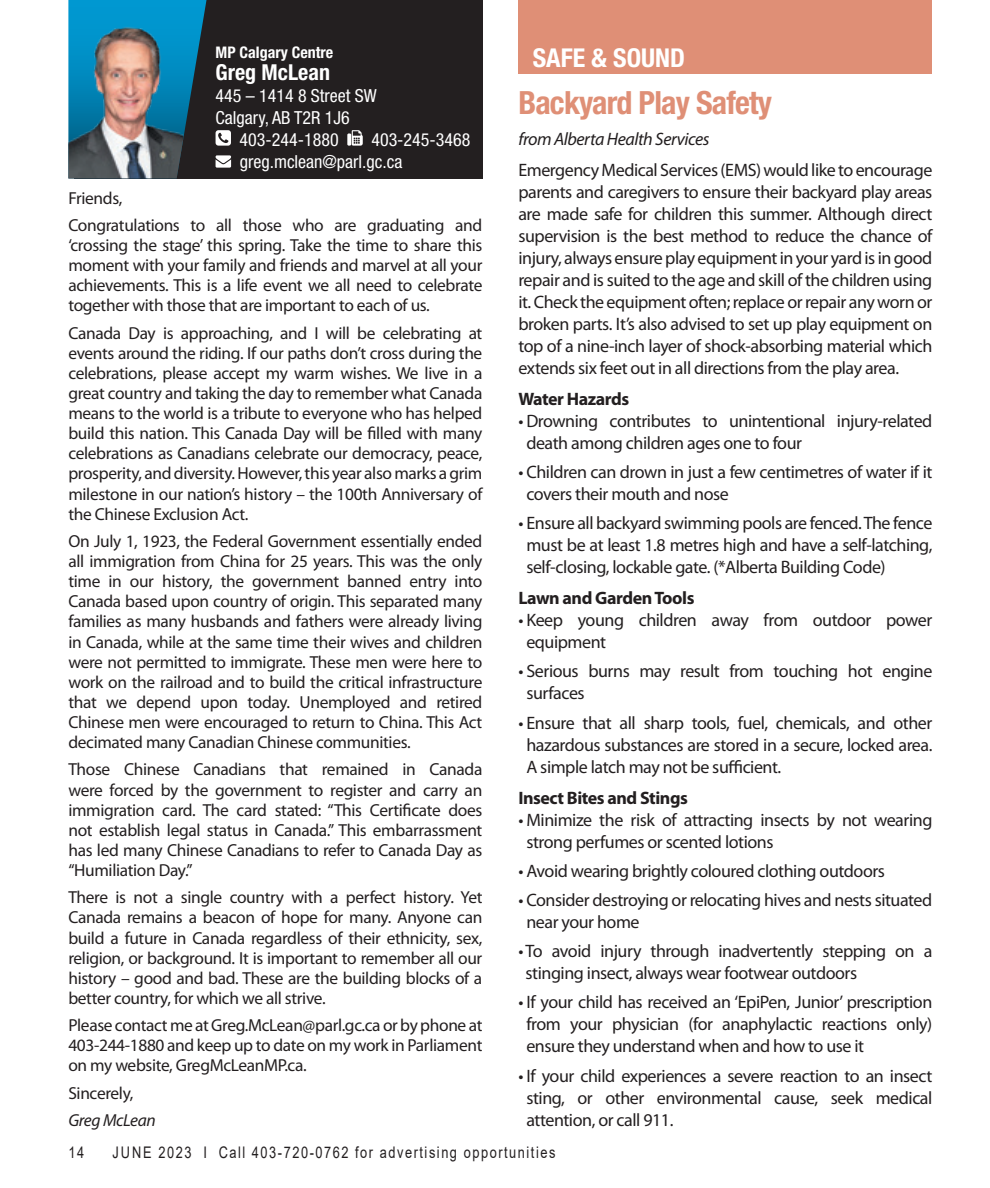
<style>
.page{position:relative;width:990px;height:1188px;background:#fff}
.page>*{position:absolute;margin:0;border:0;box-sizing:border-box;transform-origin:0 0}
.In_Around_title{font:700 condensed 32px "Helvetica Neue LT Std";letter-spacing:-.025em;color:#df8f76}
.t1{font:700 condensed 26px "Helvetica Neue LT Std";color:#fff}
.Body_text{font:700 condensed 22px "Helvetica Neue LT Std";color:#fff}
.Body_text-2{font:18px/22px "Myriad Pro";letter-spacing:-.025em;color:#231f20}
.Body_text-3{font:condensed 18px "Helvetica Neue LT Std";color:#fff}
.Subhead{font:700 18px "Myriad Pro";letter-spacing:-.025em;color:#231f20}
.Body_text-4{font:italic 18px "Myriad Pro";letter-spacing:-.025em;color:#231f20}
.Body_text-5{font:17.4px/20.2px "Myriad Pro";letter-spacing:-.02em;color:#231f20;text-align:justify}
.Body_text-6{font:italic 17.4px "Myriad Pro";letter-spacing:-.02em;color:#231f20}
.t2{font:16px "Arial";letter-spacing:.12em;color:#231f20;scale:.8 1}
.Body_text-7{font:700 condensed 16px "Helvetica Neue LT Std";color:#fff}
</style>
<div class="page">
<div style="left:518px;top:0;width:414px;height:74px;background:#df8f76"></div>
<div style="left:74px;top:0;width:408px;height:178px;background:#231f20"></div>
<svg style="left:216px;top:130px;width:15px;height:16px"></svg>
<svg style="left:347px;top:130px;width:16px;height:16px"></svg>
<svg style="left:216px;top:155px;width:15px;height:13px"></svg>
<img style="left:68px;top:0;width:139px;height:178px">
<p class="Body_text-7" style="left:216px;top:42px;width:119px">MP Calgary Centre</p>
<p class="Body_text" style="left:216px;top:58px;width:116px">Greg McLean</p>
<p class="Body_text-3" style="left:216px;top:85px;width:163px">445 – 1414 8 Street SW</p>
<p class="Body_text-3" style="left:216px;top:107px;width:136px">Calgary, AB T2R 1J6</p>
<p class="Body_text-3" style="left:240px;top:129px;width:101px">403-244-1880</p>
<p class="Body_text-3" style="left:371px;top:129px;width:101px">403-245-3468</p>
<p class="Body_text-3" style="left:240px;top:151px;width:164px">greg.mclean@parl.gc.ca</p>
<p class="t1" style="left:533px;top:42px;width:154px">SAFE &amp; SOUND</p>
<p class="In_Around_title" style="left:518px;top:83px;width:255px">Backyard Play Safety</p>
<p class="Body_text-4" style="left:518px;top:128px;width:193px">from Alberta Health Services</p>
<p class="Body_text-2" style="left:518px;top:158px;width:416px;text-align:justify">Emergency Medical Services (EMS) would like to encourage parents and caregivers to ensure their backyard play areas are made safe for children this summer. Although direct supervision is the best method to reduce the chance of injury, always ensure play equipment in your yard is in good repair and is suited to the age and skill of the children using it. Check the equipment often; replace or repair any worn or broken parts. It’s also advised to set up play equipment on top of a nine-inch layer of shock-absorbing material which extends six feet out in all directions from the play area.</p>
<p class="Subhead" style="left:518px;top:387px;width:112px">Water Hazards</p>
<p class="Body_text-2" style="left:526px;top:409px;width:408px;text-indent:-8px">• Drowning contributes to unintentional injury-related death among children ages one to four</p>
<p class="Body_text-2" style="left:526px;top:461px;width:408px;text-indent:-8px">• Children can drown in just a few centimetres of water if it covers their mouth and nose</p>
<p class="Body_text-2" style="left:526px;top:512px;width:408px;text-align:justify;text-indent:-8px">• Ensure all backyard swimming pools are fenced. The fence must be at least 1.8 metres high and have a self-latching, self-closing, lockable gate. (*Alberta Building Code)</p>
<p class="Subhead" style="left:518px;top:586px;width:178px">Lawn and Garden Tools</p>
<p class="Body_text-2" style="left:526px;top:609px;width:407px;text-indent:-8px">• Keep young children away from outdoor power equipment</p>
<p class="Body_text-2" style="left:526px;top:660px;width:408px;text-indent:-8px">• Serious burns may result from touching hot engine surfaces</p>
<p class="Body_text-2" style="left:526px;top:711px;width:408px;text-align:justify;text-indent:-8px">• Ensure that all sharp tools, fuel, chemicals, and other hazardous substances are stored in a secure, locked area.<br>A simple latch may not be sufficient.</p>
<p class="Subhead" style="left:518px;top:786px;width:171px">Insect Bites and Stings</p>
<p class="Body_text-2" style="left:526px;top:808px;width:408px;text-indent:-8px">• Minimize the risk of attracting insects by not wearing strong perfumes or scented lotions</p>
<p class="Body_text-2" style="left:518px;top:859px;width:368px">• Avoid wearing brightly coloured clothing outdoors</p>
<p class="Body_text-2" style="left:526px;top:889px;width:407px;text-indent:-8px">• Consider destroying or relocating hives and nests situated near your home</p>
<p class="Body_text-2" style="left:526px;top:940px;width:408px;text-indent:-7px">• To avoid injury through inadvertently stepping on a stinging insect, always wear footwear outdoors</p>
<p class="Body_text-2" style="left:526px;top:991px;width:407px;text-align:justify;text-indent:-8px">• If your child has received an ‘EpiPen, Junior’ prescription from your physician (for anaphylactic reactions only) ensure they understand when and how to use it</p>
<p class="Body_text-2" style="left:526px;top:1064px;width:408px;text-align:justify;text-indent:-8px">• If your child experiences a severe reaction to an insect sting, or other environmental cause, seek medical attention, or call 911.</p>
<p class="Body_text-5" style="left:68px;top:187px;width:55px">Friends,</p>
<p class="Body_text-5" style="left:68px;top:215px;width:416px">Congratulations to all those who are graduating and ‘crossing the stage’ this spring. Take the time to share this moment with your family and friends and marvel at all your achievements. This is a life event we all need to celebrate together with those that are important to each of us.</p>
<p class="Body_text-5" style="left:68px;top:322px;width:416px">Canada Day is approaching, and I will be celebrating at events around the riding. If our paths don’t cross during the celebrations, please accept my warm wishes. We live in a great country and taking the day to remember what Canada means to the world is a tribute to everyone who has helped build this nation. This Canada Day will be filled with many celebrations as Canadians celebrate our democracy, peace, prosperity, and diversity. However, this year also marks a grim milestone in our nation’s history – the 100th Anniversary of the Chinese Exclusion Act.</p>
<p class="Body_text-5" style="left:68px;top:531px;width:416px">On July 1, 1923, the Federal Government essentially ended all immigration from China for 25 years. This was the only time in our history, the government banned entry into Canada based upon country of origin. This separated many families as many husbands and fathers were already living in Canada, while at the same time their wives and children were not permitted to immigrate. These men were here to work on the railroad and to build the critical infrastructure that we depend upon today. Unemployed and retired Chinese men were encouraged to return to China. This Act decimated many Canadian Chinese communities.</p>
<p class="Body_text-5" style="left:68px;top:759px;width:416px">Those Chinese Canadians that remained in Canada were forced by the government to register and carry an immigration card. The card stated: “This Certificate does not establish legal status in Canada.” This embarrassment has led many Chinese Canadians to refer to Canada Day as “Humiliation Day.”</p>
<p class="Body_text-5" style="left:68px;top:887px;width:416px">There is not a single country with a perfect history. Yet Canada remains a beacon of hope for many. Anyone can build a future in Canada regardless of their ethnicity, sex, religion, or background. It is important to remember all our history – good and bad. These are the building blocks of a better country, for which we all strive.</p>
<p class="Body_text-5" style="left:68px;top:1015px;width:416px">Please contact me at Greg.McLean@parl.gc.ca or by phone at 403-244-1880 and keep up to date on my work in Parliament on my website, GregMcLeanMP.ca.</p>
<p class="Body_text-5" style="left:68px;top:1083px;width:67px">Sincerely,</p>
<p class="Body_text-6" style="left:68px;top:1110px;width:89px">Greg McLean</p>
<p class="t2" style="left:68px;top:1141px;width:21px">14</p>
<p class="t2" style="left:112px;top:1141px;width:555px">JUNE 2023 I Call 403-720-0762 for advertising opportunities</p>
</div>
